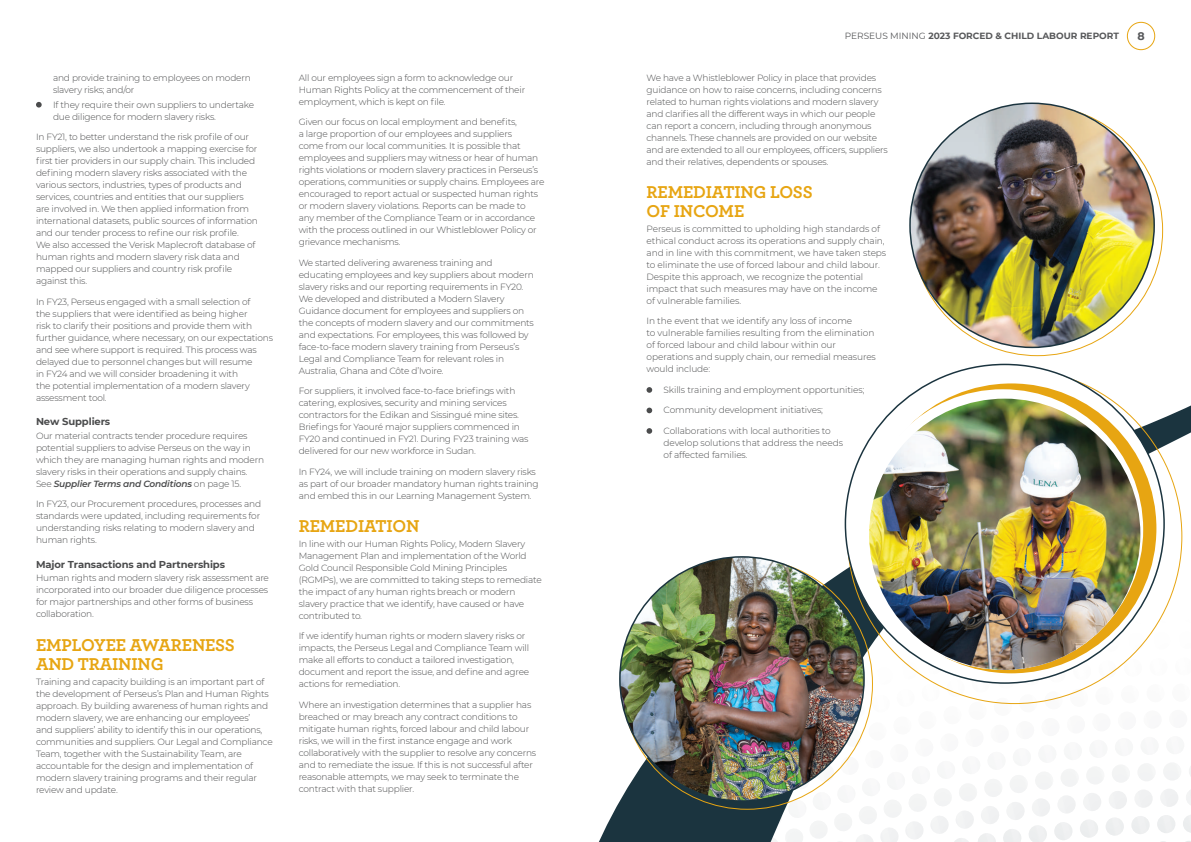
<style>
.page{position:relative;width:1191px;height:842px;background:#fff}
.page>*{position:absolute;margin:0;border:0;box-sizing:border-box;transform-origin:0 0}
.t1{font:700 18px/19px "Archer";letter-spacing:-.01em;color:#e7a512}
.t2{font:700 11px "Montserrat";color:#57585a}
.t3{font:700 10px "Montserrat";letter-spacing:-.01em;color:#4b4c4d}
.t4{font:300 9px/12px "Montserrat";letter-spacing:-.02em;color:#4b4c4d}
.t5{font:700 9px "Montserrat";color:#57585a}
.s1{font-weight:100;font-style:italic}
.s2{font-weight:400}
</style>
<div class="page">
<svg style="left:36px;top:102px;width:6px;height:6px"></svg>
<svg style="left:599px;top:21px;width:592px;height:821px"></svg>
<svg style="left:646px;top:387px;width:6px;height:6px"></svg>
<svg style="left:646px;top:408px;width:6px;height:5px"></svg>
<svg style="left:646px;top:428px;width:6px;height:6px"></svg>
<img style="left:620px;top:557px;width:244px;height:244px;border-radius:122px">
<img style="left:910px;top:103px;width:244px;height:244px;border-radius:122px">
<div style="left:845px;top:365px;width:319px;height:318px;background:#fff;border-radius:50%"></div>
<div style="left:866px;top:383px;width:290px;height:290px;background:#e7a512;border-radius:50%"></div>
<div style="left:862px;top:389px;width:281px;height:281px;background:#fff;border-radius:50%"></div>
<img style="left:869px;top:399px;width:271px;height:271px;border-radius:136px">
<div style="left:1127px;top:22px;width:28px;height:28px;border:1px solid #e7a512;border-radius:50%"></div>
<p class="t4" style="left:53px;top:71px;width:199px">and provide training to employees on modern slavery risks; and/or</p>
<p class="t4" style="left:53px;top:98px;width:203px">If they require their own suppliers to undertake due diligence for modern slavery risks.</p>
<p class="t4" style="left:36px;top:131px;width:223px">In FY21, to better understand the risk profile of our suppliers, we also undertook a mapping exercise for first tier providers in our supply chain. This included defining modern slavery risks associated with the various sectors, industries, types of products and services, countries and entities that our suppliers are involved in. We then applied information from international datasets, public sources of information and our tender process to refine our risk profile.<br>We also accessed the Verisk Maplecroft database of human rights and modern slavery risk data and mapped our suppliers and country risk profile against this.</p>
<p class="t4" style="left:36px;top:295px;width:238px">In FY23, Perseus engaged with a small selection of<br>the suppliers that were identified as being higher<br>risk to clarify their positions and provide them with further guidance, where necessary, on our expectations and see where support is required. This process was delayed due to personnel changes but will resume<br>in FY24 and we will consider broadening it with<br>the potential implementation of a modern slavery assessment tool.</p>
<p class="t3" style="left:36px;top:415px;width:76px">New Suppliers</p>
<p class="t4" style="left:36px;top:429px;width:229px">Our material contracts tender procedure requires potential suppliers to advise Perseus on the way in which they are managing human rights and modern slavery risks in their operations and supply chains.<br>See <span class="s1">Supplier Terms and Conditions</span> on page 15.</p>
<p class="t4" style="left:36px;top:498px;width:227px">In FY23, our Procurement procedures, processes and standards were updated, including requirements for understanding risks relating to modern slavery and human rights.</p>
<p class="t3" style="left:36px;top:557px;width:190px">Major Transactions and Partnerships</p>
<p class="t4" style="left:36px;top:572px;width:234px">Human rights and modern slavery risk assessment are incorporated into our broader due diligence processes for major partnerships and other forms of business collaboration.</p>
<h1 class="t1" style="left:36px;top:634px;width:200px">EMPLOYEE AWARENESS<br>AND TRAINING</h1>
<p class="t4" style="left:36px;top:675px;width:238px">Training and capacity building is an important part of the development of Perseus’s Plan and Human Rights approach. By building awareness of human rights and modern slavery, we are enhancing our employees’<br>and suppliers’ ability to identify this in our operations, communities and suppliers. Our Legal and Compliance Team, together with the Sustainability Team, are accountable for the design and implementation of modern slavery training programs and their regular review and update.</p>
<p class="t4" style="left:299px;top:71px;width:228px">All our employees sign a form to acknowledge our<br>Human Rights Policy at the commencement of their employment, which is kept on file.</p>
<p class="t4" style="left:299px;top:116px;width:247px">Given our focus on local employment and benefits,<br>a large proportion of our employees and suppliers<br>come from our local communities. It is possible that employees and suppliers may witness or hear of human rights violations or modern slavery practices in Perseus’s operations, communities or supply chains. Employees are encouraged to report actual or suspected human rights or modern slavery violations. Reports can be made to<br>any member of the Compliance Team or in accordance with the process outlined in our Whistleblower Policy or grievance mechanisms.</p>
<p class="t4" style="left:299px;top:256px;width:237px">We started delivering awareness training and educating employees and key suppliers about modern slavery risks and our reporting requirements in FY20.<br>We developed and distributed a Modern Slavery Guidance document for employees and suppliers on the concepts of modern slavery and our commitments and expectations. For employees, this was followed by face-to-face modern slavery training from Perseus’s Legal and Compliance Team for relevant roles in Australia, Ghana and Côte d’Ivoire.</p>
<p class="t4" style="left:299px;top:385px;width:231px">For suppliers, it involved face-to-face briefings with catering, explosives, security and mining services contractors for the Edikan and Sissingué mine sites.<br>Briefings for Yaouré major suppliers commenced in FY20 and continued in FY21. During FY23 training was delivered for our new workforce in Sudan.</p>
<p class="t4" style="left:299px;top:465px;width:241px">In FY24, we will include training on modern slavery risks as part of our broader mandatory human rights training and embed this in our Learning Management System.</p>
<h1 class="t1" style="left:299px;top:515px;width:122px">REMEDIATION</h1>
<p class="t4" style="left:299px;top:537px;width:244px">In line with our Human Rights Policy, Modern Slavery Management Plan and implementation of the World Gold Council Responsible Gold Mining Principles (RGMPs), we are committed to taking steps to remediate the impact of any human rights breach or modern slavery practice that we identify, have caused or have contributed to.</p>
<p class="t4" style="left:299px;top:630px;width:232px">If we identify human rights or modern slavery risks or impacts, the Perseus Legal and Compliance Team will make all efforts to conduct a tailored investigation, document and report the issue, and define and agree actions for remediation.</p>
<p class="t4" style="left:299px;top:698px;width:239px">Where an investigation determines that a supplier has breached or may breach any contract conditions to mitigate human rights, forced labour and child labour risks, we will in the first instance engage and work collaboratively with the supplier to resolve any concerns and to remediate the issue. If this is not successful after reasonable attempts, we may seek to terminate the contract with that supplier.</p>
<p class="t5" style="left:844px;top:29px;width:276px"><span class="s2">PERSEUS MINING</span> 2023 FORCED &amp; CHILD LABOUR REPORT</p>
<p class="t2" style="left:1137px;top:28px;width:9px">8</p>
<p class="t4" style="left:646px;top:71px;width:243px">We have a Whistleblower Policy in place that provides guidance on how to raise concerns, including concerns related to human rights violations and modern slavery and clarifies all the different ways in which our people can report a concern, including through anonymous channels. These channels are provided on our website and are extended to all our employees, officers, suppliers and their relatives, dependents or spouses.</p>
<h1 class="t1" style="left:646px;top:181px;width:168px">REMEDIATING LOSS<br>OF INCOME</h1>
<p class="t4" style="left:646px;top:222px;width:241px">Perseus is committed to upholding high standards of ethical conduct across its operations and supply chain, and in line with this commitment, we have taken steps to eliminate the use of forced labour and child labour.<br>Despite this approach, we recognize the potential impact that such measures may have on the income of vulnerable families.</p>
<p class="t4" style="left:646px;top:315px;width:231px">In the event that we identify any loss of income<br>to vulnerable families resulting from the elimination of forced labour and child labour within our operations and supply chain, our remedial measures would include:</p>
<p class="t4" style="left:663px;top:383px;width:202px">Skills training and employment opportunities;</p>
<p class="t4" style="left:663px;top:404px;width:161px">Community development initiatives;</p>
<p class="t4" style="left:663px;top:424px;width:181px">Collaborations with local authorities to develop solutions that address the needs of affected families.</p>
</div>
